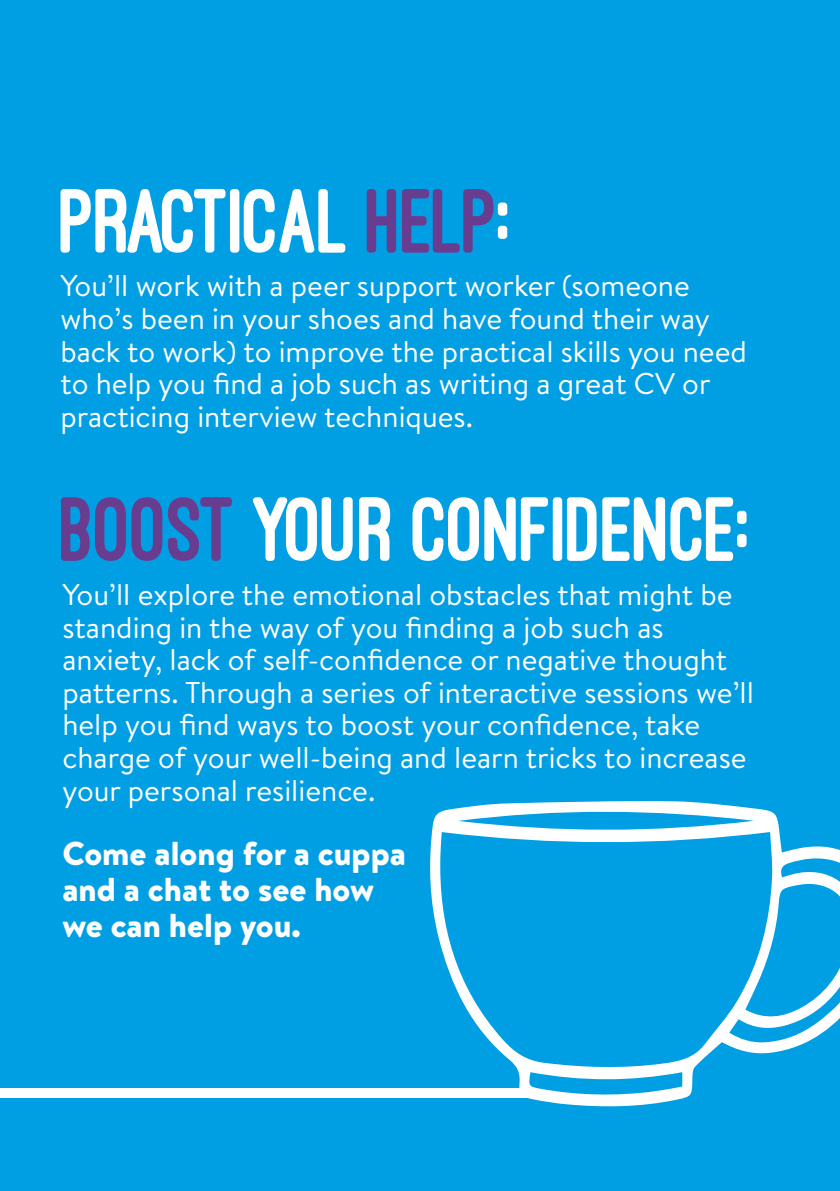
<style>
.page{position:relative;width:840px;height:1191px;background:#fff}
.page>*{position:absolute;margin:0;border:0;box-sizing:border-box;transform-origin:0 0}
.t1{font:800 94.2px "Ostrich Sans";letter-spacing:-.02em;color:#fff}
.t2{font:900 33.2px/36px "Brandon Text";color:#fff}
.t3{font:30px/32.6px "Brandon Text";color:#fff}
.s1{color:#683d90}
</style>
<div class="page">
<div style="left:0;top:0;width:839px;height:1191px;background:#009fe3"></div>
<div style="left:0;top:1088px;width:529px;height:10px;background:#fff"></div>
<svg style="left:430px;top:801px;width:409px;height:306px"></svg>
<h1 class="t1" style="left:60px;top:171px;width:454px">PRACTICAL <span class="s1">HELP</span>:</h1>
<p class="t3" style="left:60px;top:269px;width:687px">You’ll work with a peer support worker (someone who’s been in your shoes and have found their way back to work) to improve the practical skills you need to help you find a job such as writing a great CV or practicing interview techniques.</p>
<h1 class="t1" style="left:60px;top:479px;width:693px"><span class="s1">BOOST</span> YOUR CONFIDENCE:</h1>
<p class="t3" style="left:62px;top:577px;width:692px">You’ll explore the emotional obstacles that might be standing in the way of you finding a job such as anxiety, lack of self-confidence or negative thought patterns. Through a series of interactive sessions we’ll help you find ways to boost your confidence, take charge of your well-being and learn tricks to increase your personal resilience.</p>
<p class="t2" style="left:62px;top:834px;width:345px">Come along for a cuppa and a chat to see how we can help you.</p>
</div>
